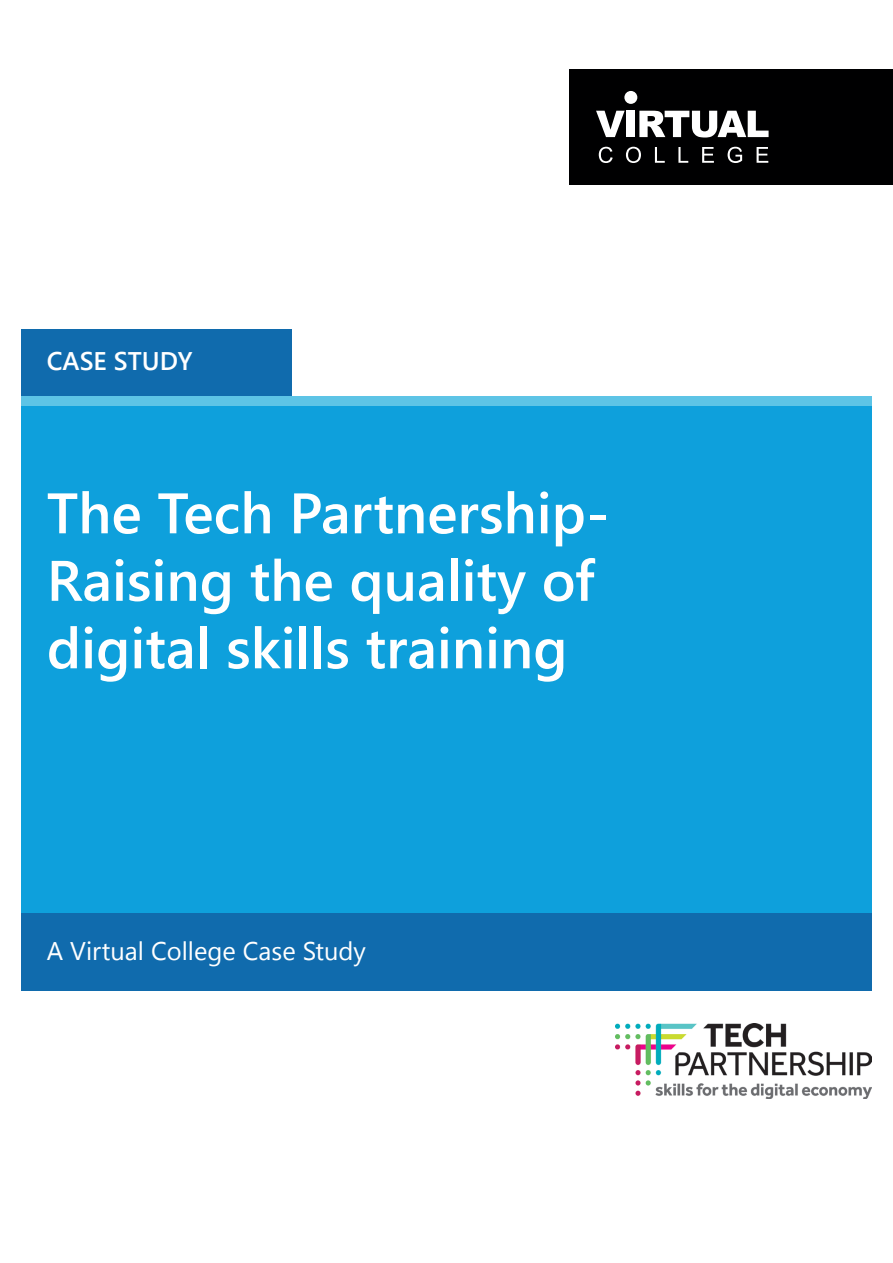
<style>
.page{position:relative;width:893px;height:1263px;background:#fff}
.page>*{position:absolute;margin:0;border:0;box-sizing:border-box;transform-origin:0 0}
.t1{font:600 57px/67.5px "Segoe UI";color:#fff}
.t2{font:25.5px "Segoe UI";color:#fff}
.t3{font:600 25.5px "Segoe UI";color:#fff}
</style>
<div class="page">
<div style="left:21px;top:396px;width:851px;height:517px;background:#0ea0dc"></div>
<div style="left:21px;top:330px;width:271px;height:66px;background:#106bad"></div>
<div style="left:21px;top:913px;width:851px;height:78px;background:#106bad"></div>
<div style="left:21px;top:396px;width:851px;height:9px;background:#5dc4e6"></div>
<div style="left:570px;top:70px;width:323px;height:115px;background:#000001"></div>
<svg style="left:596px;top:111px;width:29px;height:26px"></svg>
<div style="left:626px;top:111px;width:9px;height:26px;background:#fff"></div>
<svg style="left:639px;top:111px;width:130px;height:27px"></svg>
<svg style="left:599px;top:147px;width:14px;height:16px"></svg>
<svg style="left:626px;top:147px;width:15px;height:16px"></svg>
<svg style="left:655px;top:147px;width:10px;height:16px"></svg>
<svg style="left:678px;top:147px;width:10px;height:16px"></svg>
<svg style="left:702px;top:147px;width:12px;height:16px"></svg>
<svg style="left:728px;top:147px;width:14px;height:16px"></svg>
<svg style="left:757px;top:147px;width:11px;height:16px"></svg>
<div style="left:624px;top:91px;width:13px;height:13px;background:#fff;border-radius:50%"></div>
<img style="left:615px;top:1023px;width:257px;height:75px">
<p class="t3" style="left:47px;top:341px;width:147px">CASE STUDY</p>
<p class="t1" style="left:47px;top:479px;width:564px">The Tech Partnership-<br>Raising the quality of digital skills training</p>
<p class="t2" style="left:47px;top:930px;width:321px">A Virtual College Case Study</p>
</div>
